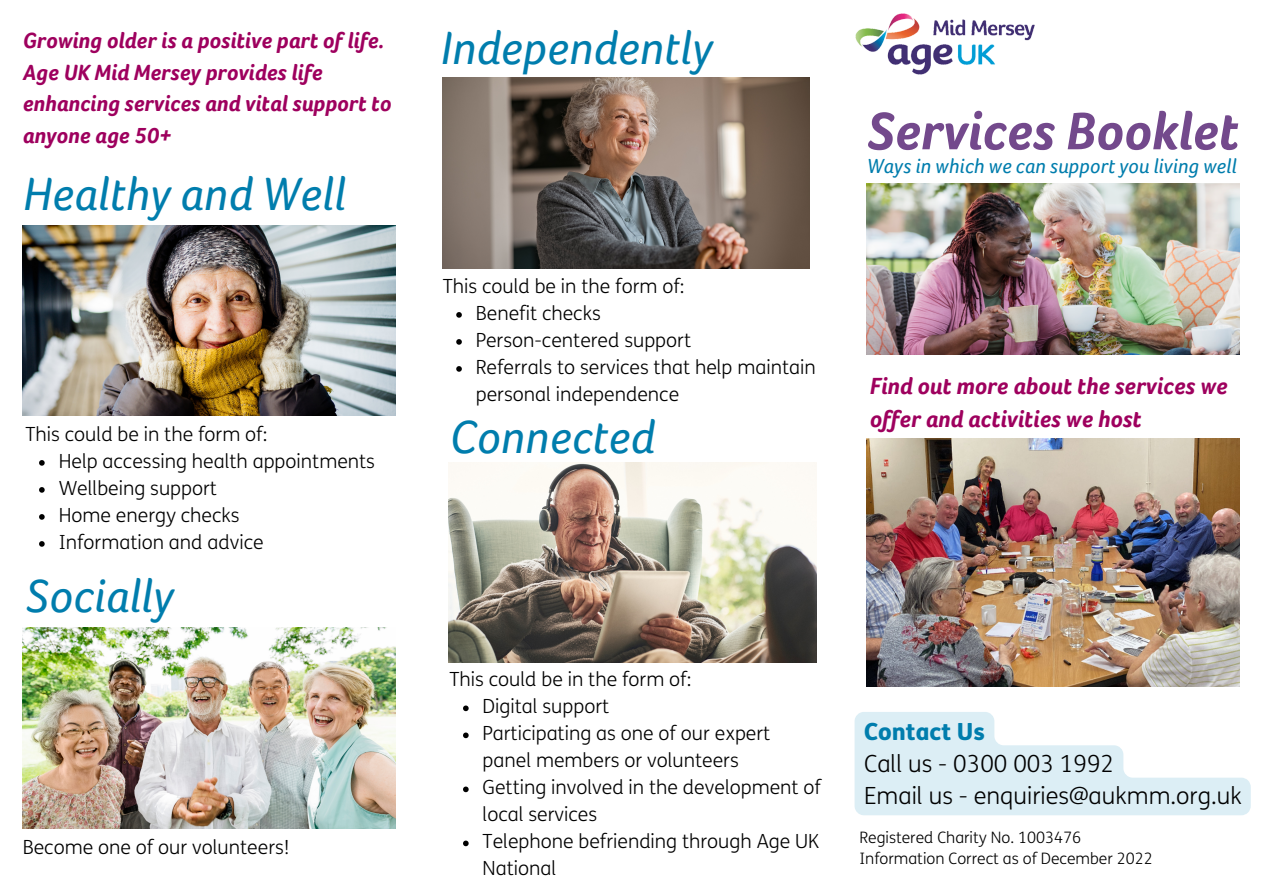
<style>
.page{position:relative;width:1263px;height:894px;background:#fff}
.page>*{position:absolute;margin:0;border:0;box-sizing:border-box;transform-origin:0 0}
.t1{font:italic 700 54.3px "Foco Age UK";color:#73498c}
.t2{font:italic 48px "Foco Age UK";color:#007dad}
.t3{font:italic 700 24px/32.5px "Foco Age UK";color:#9e005e}
.t4{font:300 23.7px/32.2px "FS Me";color:#000}
.t5{font:800 23.7px "FS Me";color:#007dad}
.t6{font:italic 700 22.65px/31.5px "Foco Age UK";color:#9e005e}
.t7{font:italic 21px "Foco Age UK";color:#007dad}
.t8{font:300 19.5px/27px "FS Me";color:#000}
.t9{font:300 15.75px/21.3px "FS Me";color:#000}
</style>
<div class="page">
<img style="left:855px;top:13px;width:180px;height:62px">
<img style="left:867px;top:183px;width:372px;height:171px">
<img style="left:867px;top:438px;width:372px;height:248px">
<img style="left:23px;top:225px;width:372px;height:190px">
<img style="left:23px;top:627px;width:372px;height:201px">
<img style="left:442px;top:77px;width:368px;height:191px">
<img style="left:449px;top:463px;width:368px;height:199px">
<svg style="left:854px;top:712px;width:397px;height:103px"></svg>
<svg style="left:456px;top:312px;width:6px;height:5px"></svg>
<svg style="left:456px;top:339px;width:6px;height:5px"></svg>
<svg style="left:456px;top:366px;width:6px;height:5px"></svg>
<svg style="left:39px;top:460px;width:6px;height:5px"></svg>
<svg style="left:39px;top:487px;width:6px;height:5px"></svg>
<svg style="left:39px;top:514px;width:6px;height:5px"></svg>
<svg style="left:39px;top:541px;width:6px;height:5px"></svg>
<svg style="left:463px;top:705px;width:6px;height:6px"></svg>
<svg style="left:463px;top:732px;width:6px;height:6px"></svg>
<svg style="left:463px;top:786px;width:6px;height:6px"></svg>
<svg style="left:463px;top:840px;width:6px;height:6px"></svg>
<p class="t6" style="left:23px;top:25px;width:370px">Growing older is a positive part of life.<br>Age UK Mid Mersey provides life enhancing services and vital support to anyone age 50+</p>
<h2 class="t2" style="left:23px;top:168px;width:324px">Healthy and Well</h2>
<p class="t8" style="left:26px;top:421px;width:243px">This could be in the form of:</p>
<p class="t8" style="left:59px;top:448px;width:318px">Help accessing health appointments<br>Wellbeing support<br>Home energy checks<br>Information and advice</p>
<h2 class="t2" style="left:26px;top:570px;width:150px">Socially</h2>
<p class="t8" style="left:23px;top:834px;width:269px">Become one of our volunteers!</p>
<h2 class="t2" style="left:440px;top:22px;width:274px">Independently</h2>
<p class="t8" style="left:443px;top:273px;width:243px">This could be in the form of:</p>
<p class="t8" style="left:476px;top:300px;width:341px">Benefit checks<br>Person-centered support<br>Referrals to services that help maintain personal independence</p>
<h2 class="t2" style="left:450px;top:411px;width:206px">Connected</h2>
<h1 class="t1" style="left:867px;top:101px;width:373px">Services Booklet</h1>
<p class="t7" style="left:867px;top:155px;width:371px">Ways in which we can support you living well</p>
<p class="t3" style="left:870px;top:370px;width:359px">Find out more about the services we offer and activities we host</p>
<p class="t8" style="left:449px;top:666px;width:243px">This could be in the form of:</p>
<p class="t8" style="left:483px;top:693px;width:340px">Digital support<br>Participating as one of our expert panel members or volunteers<br>Getting involved in the development of local services<br>Telephone befriending through Age UK<br>National</p>
<p class="t5" style="left:864px;top:716px;width:123px">Contact Us</p>
<p class="t4" style="left:864px;top:748px;width:379px">Call us - 0300 003 1992<br>Email us - enquiries@aukmm.org.uk</p>
<p class="t9" style="left:859px;top:826px;width:295px">Registered Charity No. 1003476<br>Information Correct as of December 2022</p>
</div>
